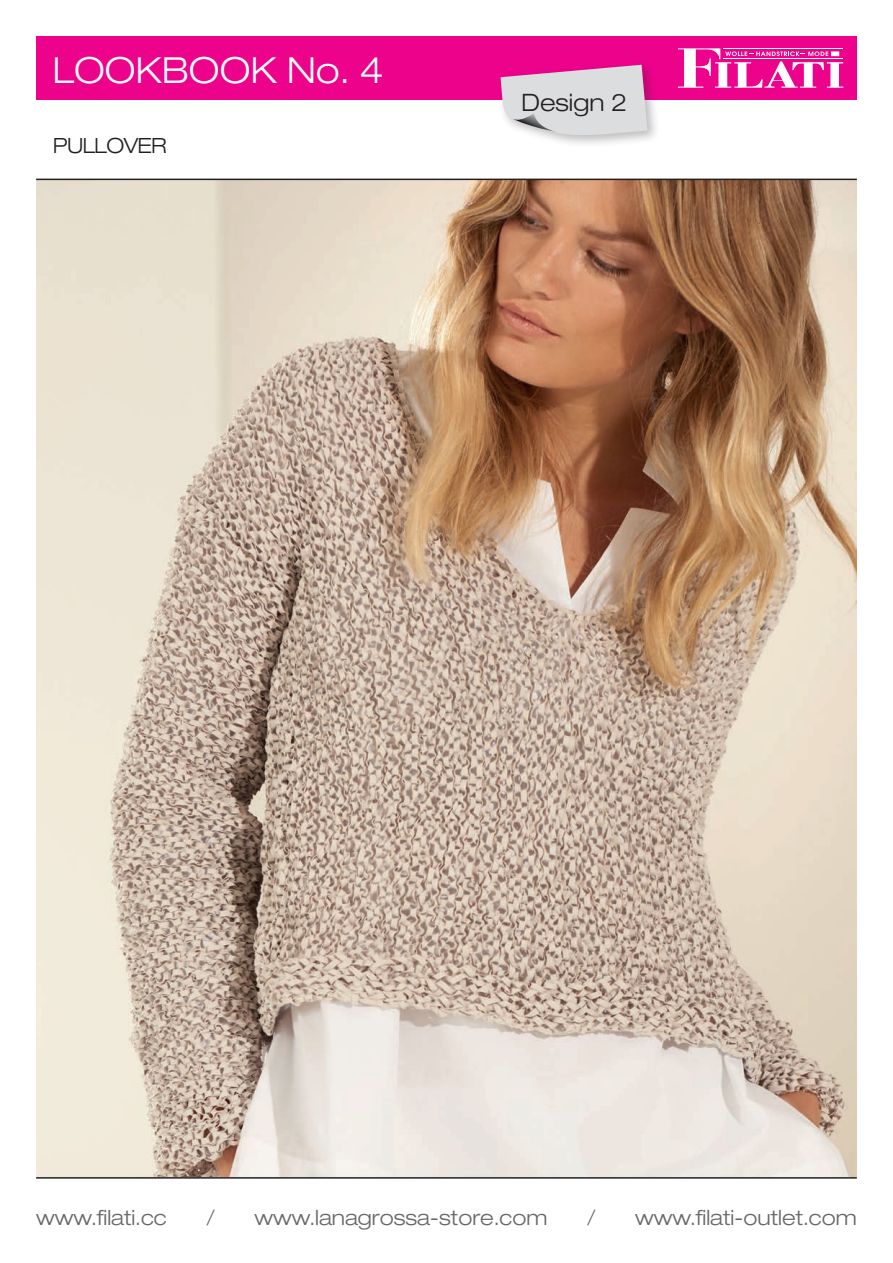
<style>
.page{position:relative;width:893px;height:1263px;background:#fff}
.page>*{position:absolute;margin:0;border:0;box-sizing:border-box;transform-origin:0 0}
.t1{font:300 expanded 36px "Helvetica Neue LT Std";color:#fff}
.t2{font:300 expanded 24px "Helvetica Neue LT Std";color:#231f20}
.t3{font:300 expanded 21px "Helvetica Neue LT Std";color:#67676a}
.t4{font:300 expanded 21px "Helvetica Neue LT Std";letter-spacing:-.03em;color:#231f20}
</style>
<div class="page">
<img style="left:36px;top:180px;width:821px;height:997px">
<hr style="left:36px;top:1177px;width:821px;height:1px;background:#231f20">
<hr style="left:36px;top:179px;width:821px;height:1px;background:#231f20">
<div style="left:36px;top:36px;width:821px;height:64px;background:#ed028c"></div>
<svg style="left:678px;top:48px;width:165px;height:40px"></svg>
<div style="left:496px;top:60px;width:164px;height:89px;background:#231f20;opacity:.3"></div>
<svg style="left:501px;top:65px;width:146px;height:75px;background:#dcc8d6"></svg>
<h1 class="t1" style="left:53px;top:44px;width:332px">HOME No. 55No. 4</h1>
<h1 class="t1" style="left:53px;top:49px;width:226px">LOOKBOOK</h1>
<p class="t4" style="left:53px;top:133px;width:115px">PULLOVER</p>
<p class="t2" style="left:521px;top:88px;width:107px">Design 2</p>
<p class="t3" style="left:36px;top:1205px;width:132px">www.filati.cc</p>
<p class="t3" style="left:206px;top:1205px;width:10px">/</p>
<p class="t3" style="left:254px;top:1205px;width:294px">www.lanagrossa-store.com</p>
<p class="t3" style="left:587px;top:1205px;width:10px">/</p>
<p class="t3" style="left:635px;top:1205px;width:223px">www.filati-outlet.com</p>
</div>
